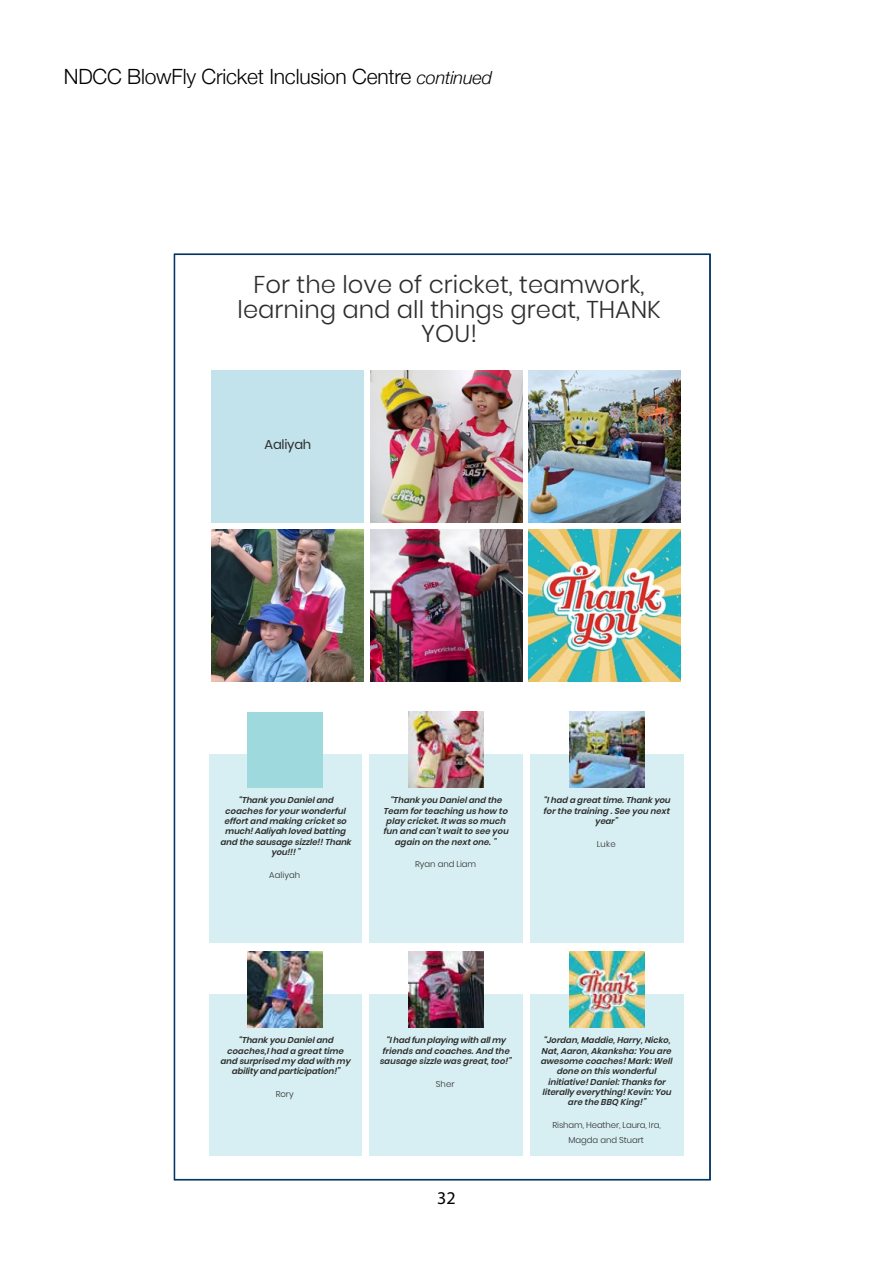
<style>
.page{position:relative;width:893px;height:1263px;background:#fff}
.page>*{position:absolute;margin:0;border:0;box-sizing:border-box;transform-origin:0 0}
.t1{font:24.3px/24.3px "f 3 ijip 1 174 i dvz 1303 ts 3 dv 4 kof";color:#2d2d2d;text-align:center}
.t2{font:300 21px "Helvetica Neue";letter-spacing:-.01em;color:#000}
.t3{font:18px "Myriad Pro";color:#000}
.t4{font:13.05px "f 127 gnce r 75 dh 1 2 z 0 q 14 t 4 pt 9 cw";letter-spacing:-.02em;color:#2d2d2d}
.t5{font:italic 8.4px/10.4px "frhib 6 f 9 d 3 dgx 1 z 09 dgldzzdtc";color:#2d2d2d;text-align:center}
.t6{font:8.4px/15px "f 3 ijip 1 174 i dvz 1303 ts 3 dv 4 kof";letter-spacing:-.005em;color:#2d2d2d;text-align:center}
.s1{font-style:italic;font-size:18px}
</style>
<div class="page">
<img style="left:209px;top:370px;width:475px;height:786px">
<h2 class="t2" style="left:64px;top:60px;width:430px">NDCC BlowFly Cricket Inclusion Centre <span class="s1">continued</span></h2>
<h1 class="t1" style="left:238px;top:273px;width:425px">For the love of cricket, teamwork, learning and all things great, THANK<br>YOU!</h1>
<h3 class="t4" style="left:265px;top:437px;width:48px">Aaliyah</h3>
<p class="t5" style="left:220px;top:795px;width:135px">“ThankyouDanieland coachesforyourwonderful effortand making cricketso much!Aaliyahlovedbatting and thesausagesizzle!!Thank you!!!”</p>
<p class="t6" style="left:269px;top:867px;width:33px">Aaliyah</p>
<p class="t5" style="left:383px;top:795px;width:130px">“ThankyouDanieland the<br>Team forteaching ushow to playcricket.Itwassomuch fun and can'twaitto seeyou again on thenextone.”</p>
<p class="t6" style="left:415px;top:857px;width:63px">Ryan and Liam</p>
<p class="t5" style="left:543px;top:795px;width:132px">“Ihad a greattime.Thankyou forthetraining .Seeyou next year”</p>
<p class="t6" style="left:597px;top:836px;width:20px">Luke</p>
<p class="t5" style="left:220px;top:1035px;width:134px">“ThankyouDanieland coaches,Ihad a greattime andsurprisedmydadwithmy abilityandparticipation!”</p>
<p class="t6" style="left:276px;top:1086px;width:19px">Rory</p>
<p class="t5" style="left:379px;top:1035px;width:136px">“Ihadfunplayingwithallmy friendsand coaches.And the sausagesizzlewasgreat,too!”</p>
<p class="t6" style="left:436px;top:1076px;width:20px">Sher</p>
<h3 class="t3" style="left:437px;top:1187px;width:20px">32</h3>
<p class="t5" style="left:540px;top:1035px;width:136px">“Jordan,Maddie,Harry,Nicko,<br>Nat,Aaron,Akanksha:You are awesomecoaches!Mark:Well doneon thiswonderful initiative!Daniel:Thanksfor literallyeverything!Kevin:You aretheBBQ King!”</p>
<p class="t6" style="left:553px;top:1117px;width:110px">Risham, Heather, Laura, Ira,<br>Magda and Stuart</p>
</div>
